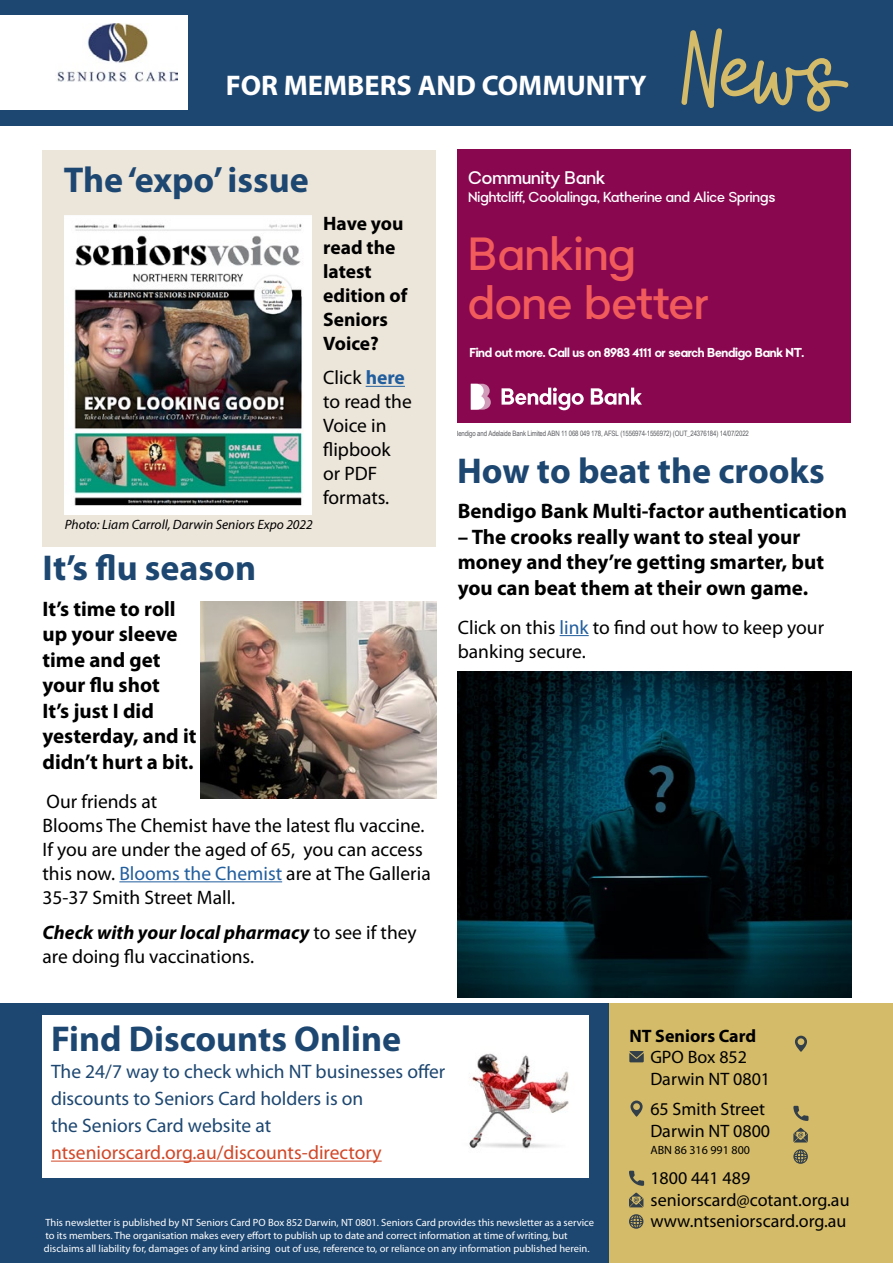
<style>
.page{position:relative;width:893px;height:1263px;background:#fff}
.page>*{position:absolute;margin:0;border:0;box-sizing:border-box;transform-origin:0 0}
.t1{font:500 45.15px/48.2px "Bendigo Sans";letter-spacing:.015em;color:#f15b5b}
.t2{font:700 36px "Myriad Pro";color:#1d4771}
.t3{font:700 28.5px "Myriad Pro";color:#fff}
.t4{font:700 21px/25.5px "Myriad Pro";color:#000}
.t5{font:19.5px/24px "Myriad Pro";color:#000}
.t6{font:19.5px/27px "Myriad Pro";color:#1d4771}
.t7{font:700 19.5px/24px "Myriad Pro";color:#000}
.t8{font:19.5px "Myriad Pro";color:#d14727}
.t9{font:18px/21.6px "Myriad Pro";color:#000}
.t10{font:700 18px "Myriad Pro";color:#000}
.t11{font:500 17.85px "Bendigo Sans";color:#fff}
.t12{font:500 14.1px "Bendigo Sans";color:#fff}
.t13{font:italic 13.5px "Myriad Pro";color:#000}
.t14{font:700 12.6px "Bendigo Sans";letter-spacing:-.025em;color:#fff}
.t15{font:12px "Myriad Pro";color:#000}
.t16{font:10.5px/12.6px "Myriad Pro";color:#fff}
.t17{font:7.35px "Arial Narrow";letter-spacing:-.02em;color:#5b5c61}
.s1{font-weight:700;color:#215e9e}
.s2{color:#215e9e}
.s3{font-weight:700;font-style:italic}
.s4{font-style:inherit}
</style>
<div class="page">
<div style="left:0;top:0;width:893px;height:125px;background:#1d4771"></div>
<svg style="left:681px;top:28px;width:168px;height:84px"></svg>
<div style="left:0;top:16px;width:187px;height:94px;background:#fff"></div>
<img style="left:57px;top:24px;width:120px;height:58px">
<div style="left:608px;top:1005px;width:285px;height:258px;background:#d4bb69"></div>
<div style="left:0;top:1005px;width:608px;height:258px;background:#1d4771"></div>
<svg style="left:629px;top:1051px;width:15px;height:11px"></svg>
<svg style="left:629px;top:1214px;width:14px;height:15px"></svg>
<svg style="left:629px;top:1170px;width:15px;height:37px"></svg>
<svg style="left:630px;top:1100px;width:13px;height:17px"></svg>
<div style="left:43px;top:150px;width:393px;height:396px;background:#ece5da"></div>
<hr style="left:366px;top:386px;width:39px;height:1px;background:#215e9e">
<div style="left:43px;top:1016px;width:546px;height:162px;background:#fff"></div>
<hr style="left:51px;top:1160px;width:331px;height:1px;background:#d14727">
<img style="left:469px;top:1053px;width:100px;height:96px">
<svg style="left:793px;top:1149px;width:15px;height:15px"></svg>
<svg style="left:793px;top:1106px;width:15px;height:15px"></svg>
<svg style="left:793px;top:1128px;width:15px;height:14px"></svg>
<svg style="left:795px;top:1036px;width:12px;height:16px"></svg>
<div style="left:457px;top:150px;width:393px;height:274px;background:#88074f"></div>
<svg style="left:591px;top:388px;width:51px;height:17px"></svg>
<svg style="left:471px;top:384px;width:20px;height:26px"></svg>
<svg style="left:502px;top:388px;width:82px;height:22px"></svg>
<img style="left:64px;top:215px;width:247px;height:299px">
<hr style="left:119px;top:881px;width:163px;height:1px;background:#215e9e">
<img style="left:201px;top:602px;width:235px;height:196px">
<svg style="left:560px;top:635px;width:29px;height:1px"></svg>
<img style="left:457px;top:671px;width:394px;height:326px">
<h3 class="t3" style="left:226px;top:70px;width:422px">FOR MEMBERS AND COMMUNITY</h3>
<h2 class="t2" style="left:64px;top:160px;width:246px">The ‘expo’ issue</h2>
<p class="t13" style="left:65px;top:517px;width:250px">Photo: Liam Carroll, Darwin Seniors Expo 2022</p>
<h3 class="t7" style="left:323px;top:211px;width:86px">Have you read the latest edition of<br>Seniors<br>Voice?</h3>
<h3 class="t5" style="left:323px;top:366px;width:90px">Click <span class="s1">here </span>to read the<br>Voice in flipbook or PDF formats.</h3>
<h2 class="t2" style="left:43px;top:547px;width:215px">It’s flu season</h2>
<h3 class="t4" style="left:43px;top:596px;width:156px">It’s time to roll up your sleeve time and get your flu shot<br>It’s just I did yesterday, and it didn’t hurt a bit.</h3>
<h3 class="t5" style="left:43px;top:790px;width:390px">Our friends at<br>Blooms The Chemist have the latest flu vaccine.<br>If you are under the aged of 65, you can access this now. <span class="s2">Blooms the Chemist</span> are at The Galleria 35-37 Smith Street Mall.</h3>
<h3 class="t5" style="left:43px;top:920px;width:376px"><span class="s3">Check with your local pharmacy</span> to see if they are doing flu vaccinations.</h3>
<h3 class="t11" style="left:468px;top:166px;width:139px">Community Bank</h3>
<h3 class="t12" style="left:468px;top:188px;width:309px">Nightcliff, Coolalinga, Katherine and Alice Springs</h3>
<h1 class="t1" style="left:468px;top:229px;width:242px">Banking done better</h1>
<p class="t14" style="left:469px;top:345px;width:336px">Find out more. Call us on 8983 4111 or search Bendigo Bank <span class="s4">NT</span>.</p>
<p class="t17" style="left:454px;top:428px;width:296px">Bendigo and Adelaide Bank Limited ABN 11 068 049 178, AFSL (1556974-1556972) (OUT_24376184) 14/07/2022</p>
<h2 class="t2" style="left:457px;top:451px;width:369px">How to beat the crooks</h2>
<h3 class="t4" style="left:458px;top:499px;width:391px">Bendigo Bank Multi-factor authentication</h3>
<h3 class="t4" style="left:458px;top:524px;width:368px">– The crooks really want to steal your money and they’re getting smarter, but you can beat them at their own game.</h3>
<h3 class="t5" style="left:458px;top:615px;width:368px">Click on this <span class="s2">link</span> to find out how to keep your banking secure.</h3>
<h2 class="t2" style="left:51px;top:1019px;width:352px">Find Discounts Online</h2>
<h3 class="t6" style="left:51px;top:1058px;width:396px">The 24/7 way to check which NT businesses offer discounts to Seniors Card holders is on<br>the Seniors Card website at</h3>
<h3 class="t8" style="left:51px;top:1142px;width:332px">ntseniorscard.org.au/discounts-directory</h3>
<h3 class="t10" style="left:629px;top:1026px;width:128px">NT Seniors Card</h3>
<h3 class="t9" style="left:650px;top:1047px;width:121px">GPO Box 852<br>Darwin NT 0801</h3>
<h3 class="t9" style="left:650px;top:1098px;width:121px">65 Smith Street<br>Darwin NT 0800</h3>
<p class="t15" style="left:650px;top:1143px;width:101px">ABN 86 316 991 800</p>
<p class="t15" style="left:650px;top:1142px;width:101px">ABN 86 316 991 800</p>
<p class="t16" style="left:44px;top:1215px;width:552px">This newsletter is published by NT Seniors Card PO Box 852 Darwin, NT 0801. Seniors Card provides this newsletter as a service to its members. The organisation makes every effort to publish up to date and correct information at time of writing, but disclaims all liability for, damages of any kind arising out of use, reference to, or reliance on any information published herein.</p>
<p class="t16" style="left:44px;top:1217px;width:552px">This newsletter is published by NT Seniors Card PO Box 852 Darwin, NT 0801. Seniors Card provides this newsletter as a service to its members. The organisation makes every effort to publish up to date and correct information at time of writing, but disclaims all liability for, damages of any kind arising out of use, reference to, or reliance on any information published herein.</p>
<h3 class="t9" style="left:650px;top:1168px;width:201px">1800 441 489 seniorscard@cotant.org.au www.ntseniorscard.org.au</h3>
</div>
